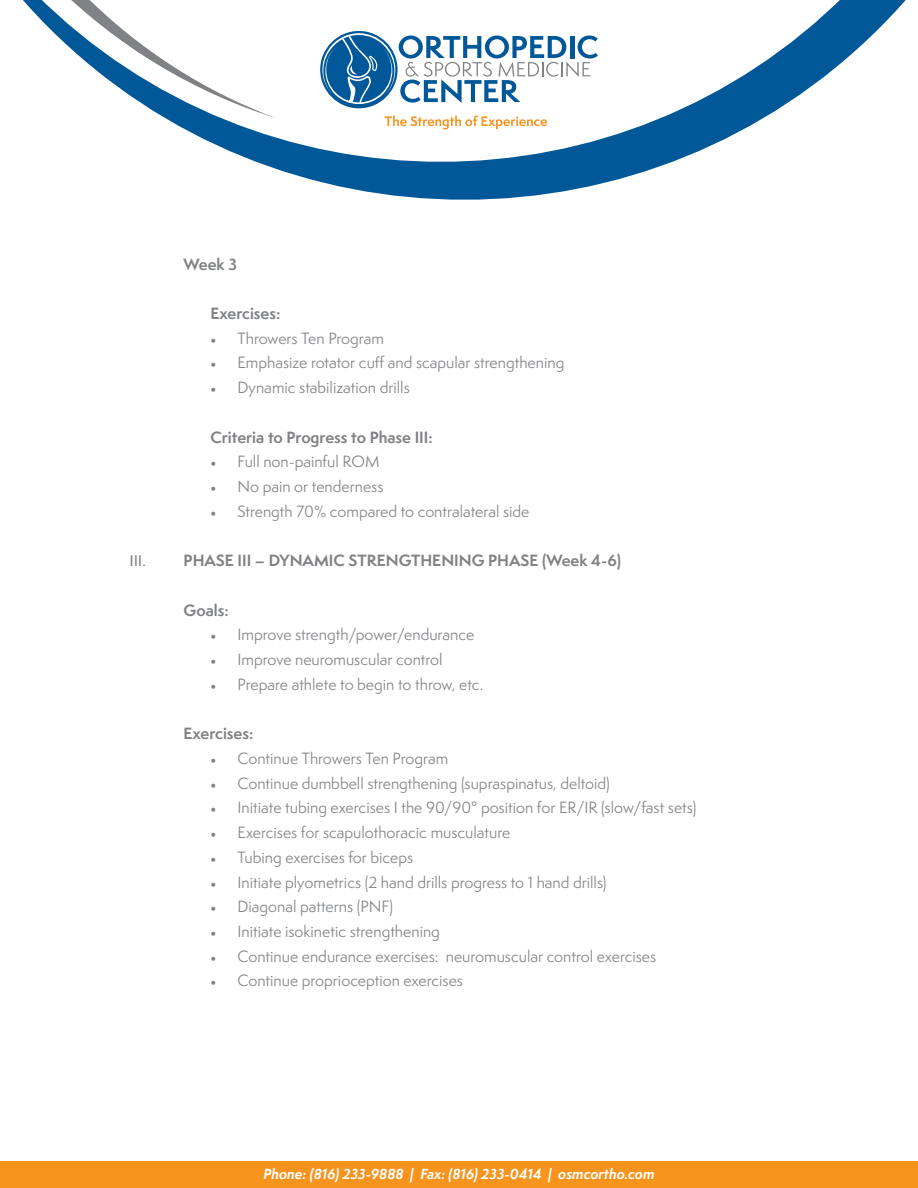
<style>
.page{position:relative;width:918px;height:1188px;background:#fff}
.page>*{position:absolute;margin:0;border:0;box-sizing:border-box;transform-origin:0 0}
.t1{font:15px "Semplicita Pro";color:#808285}
.No_Spacing{font:700 15px "Semplicita Pro";color:#808285}
.t2{font:15px "Helvetica";color:#808285}
.t3{font:italic 700 13.5px "Semplicita Pro";color:#fff}
.s1{font-family:"Minion Pro"}
</style>
<div class="page">
<div style="left:0;top:1161px;width:918px;height:27px;background:#f7941e"></div>
<svg style="left:23px;top:0;width:883px;height:200px"></svg>
<p class="No_Spacing" style="left:184px;top:253px;width:55px">Week 3</p>
<p class="No_Spacing" style="left:211px;top:302px;width:71px">Exercises:</p>
<p class="t1" style="left:211px;top:328px;width:175px"><span class="s1">•</span> Throwers Ten Program</p>
<p class="t1" style="left:211px;top:352px;width:355px"><span class="s1">•</span> Emphasize rotator cuff and scapular strengthening</p>
<p class="t1" style="left:211px;top:377px;width:201px"><span class="s1">•</span> Dynamic stabilization drills</p>
<p class="No_Spacing" style="left:211px;top:426px;width:224px">Criteria to Progress to Phase III:</p>
<p class="t1" style="left:211px;top:451px;width:170px"><span class="s1">•</span> Full non-painful ROM</p>
<p class="t1" style="left:211px;top:476px;width:174px"><span class="s1">•</span> No pain or tenderness</p>
<p class="t1" style="left:211px;top:501px;width:320px"><span class="s1">•</span> Strength 70% compared to contralateral side</p>
<p class="t2" style="left:130px;top:549px;width:18px">III.</p>
<p class="No_Spacing" style="left:184px;top:549px;width:439px">PHASE III – DYNAMIC STRENGTHENING PHASE (Week 4-6)</p>
<p class="No_Spacing" style="left:184px;top:599px;width:47px">Goals:</p>
<p class="t1" style="left:211px;top:624px;width:265px"><span class="s1">•</span> Improve strength/power/endurance</p>
<p class="t1" style="left:211px;top:649px;width:234px"><span class="s1">•</span> Improve neuromuscular control</p>
<p class="t1" style="left:211px;top:674px;width:274px"><span class="s1">•</span> Prepare athlete to begin to throw, etc.</p>
<p class="No_Spacing" style="left:184px;top:722px;width:71px">Exercises:</p>
<p class="t1" style="left:211px;top:748px;width:239px"><span class="s1">•</span> Continue Throwers Ten Program</p>
<p class="t1" style="left:211px;top:773px;width:401px"><span class="s1">•</span> Continue dumbbell strengthening (supraspinatus, deltoid)</p>
<p class="t1" style="left:211px;top:797px;width:487px"><span class="s1">•</span> Initiate tubing exercises I the 90/90° position for ER/IR (slow/fast sets)</p>
<p class="t1" style="left:211px;top:822px;width:301px"><span class="s1">•</span> Exercises for scapulothoracic musculature</p>
<p class="t1" style="left:211px;top:847px;width:204px"><span class="s1">•</span> Tubing exercises for biceps</p>
<p class="t1" style="left:211px;top:871px;width:398px"><span class="s1">•</span> Initiate plyometrics (2 hand drills progress to 1 hand drills)</p>
<p class="t1" style="left:211px;top:896px;width:184px"><span class="s1">•</span> Diagonal patterns (PNF)</p>
<p class="t1" style="left:211px;top:921px;width:231px"><span class="s1">•</span> Initiate isokinetic strengthening</p>
<p class="t1" style="left:211px;top:946px;width:447px"><span class="s1">•</span> Continue endurance exercises: neuromuscular control exercises</p>
<p class="t1" style="left:211px;top:970px;width:254px"><span class="s1">•</span> Continue proprioception exercises</p>
<p class="t3" style="left:264px;top:1164px;width:392px">Phone: (816) 233-9888 | Fax: (816) 233-0414 | osmcortho.com</p>
</div>
